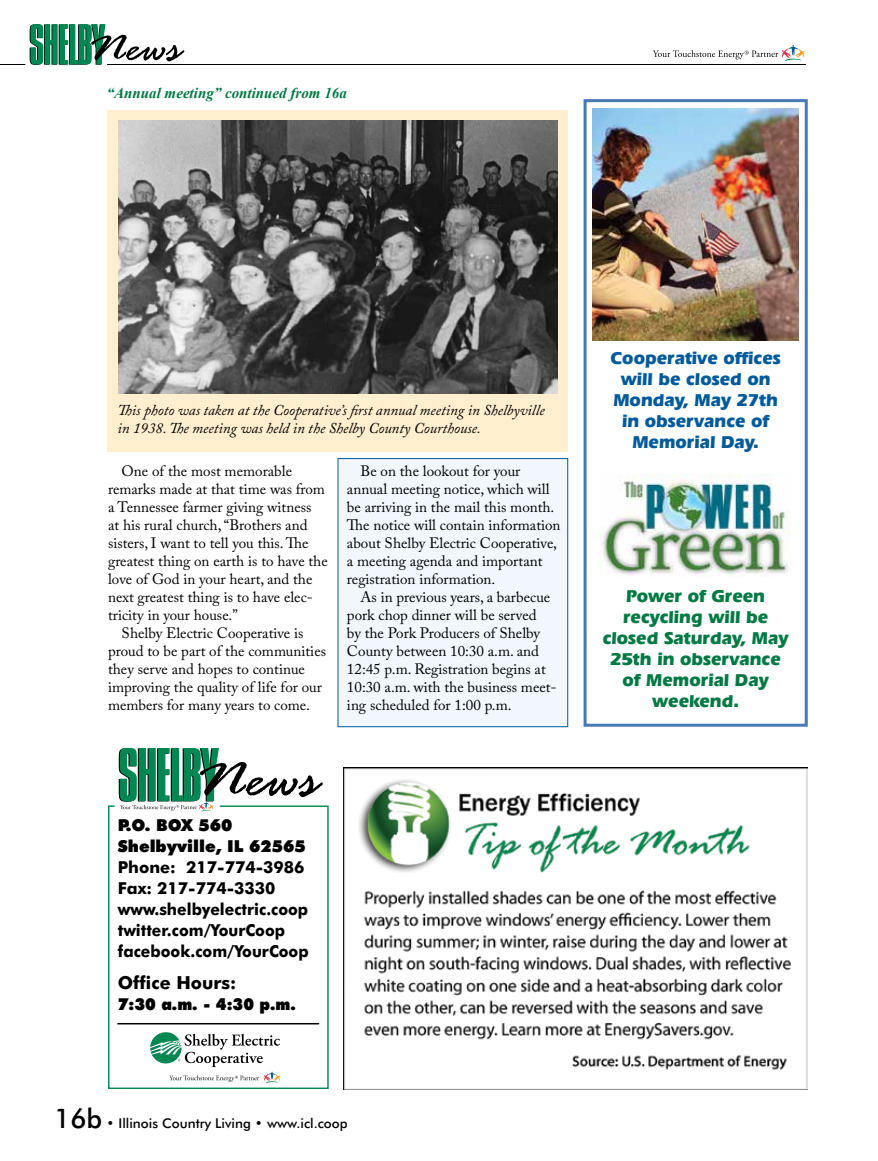
<style>
.page{position:relative;width:878px;height:1161px;background:#fff}
.page>*{position:absolute;margin:0;border:0;box-sizing:border-box;transform-origin:0 0}
.t1{font:700 18px/21px "Eras IT Cby BT";color:#007942;text-align:center}
.t2{font:700 18px/21px "Eras IT Cby BT";color:#005a9c;text-align:center}
.t3{font:700 18px "Futura BT";color:#000}
.t4{font:700 16.5px/21px "Futura BT";color:#000}
.t5{font:900 16.5px/21px "Futura BT";color:#000}
.t6{font:900 16.5px "Futura BT";color:#000;scale:.95 1}
.t7{font:15px/18px "Adobe Caslon Pro";color:#000}
.t8{font:italic 15px/18px "Adobe Caslon Pro";color:#000}
.t9{font:italic 700 15px "Times New Roman";color:#007942}
.t10{font:500 13.5px "Futura BT";color:#000}
.s1{font-size:27px}
</style>
<div class="page">
<hr style="left:107px;top:64px;width:698px;height:1px;background:#000">
<svg style="left:0;top:24px;width:184px;height:41px"></svg>
<svg style="left:653px;top:45px;width:151px;height:16px"></svg>
<div style="left:338px;top:458px;width:230px;height:269px;background:#f1f7fc;border:1px solid #005a9c"></div>
<svg style="left:108px;top:805px;width:221px;height:284px"></svg>
<svg style="left:119px;top:748px;width:204px;height:64px"></svg>
<img style="left:343px;top:767px;width:464px;height:323px">
<div style="left:107px;top:110px;width:461px;height:342px;background:#ffefcf"></div>
<img style="left:118px;top:120px;width:439px;height:273px">
<img style="left:593px;top:109px;width:205px;height:231px">
<div style="left:583px;top:99px;width:224px;height:628px;border:3px solid #477ab3"></div>
<img style="left:600px;top:475px;width:190px;height:101px">
<p class="t9" style="left:107px;top:83px;width:242px">“Annual meeting” continued from 16a</p>
<p class="t8" style="left:118px;top:401px;width:428px">This photo was taken at the Cooperative’s first annual meeting in Shelbyville in 1938. The meeting was held in the Shelby County Courthouse.</p>
<p class="t7" style="left:122px;top:462px;width:172px">One of the most memorable</p>
<p class="t7" style="left:108px;top:480px;width:218px">remarks made at that time was from</p>
<p class="t7" style="left:108px;top:498px;width:205px">a Tennessee farmer giving witness</p>
<p class="t7" style="left:108px;top:516px;width:201px">at his rural church, “Brothers and</p>
<p class="t7" style="left:108px;top:534px;width:202px">sisters, I want to tell you this. The</p>
<p class="t7" style="left:108px;top:552px;width:221px">greatest thing on earth is to have the</p>
<p class="t7" style="left:108px;top:570px;width:206px">love of God in your heart, and the</p>
<p class="t7" style="left:108px;top:588px;width:206px">next greatest thing is to have elec-</p>
<p class="t7" style="left:108px;top:606px;width:131px">tricity in your house.”</p>
<p class="t7" style="left:122px;top:624px;width:183px">Shelby Electric Cooperative is</p>
<p class="t7" style="left:108px;top:642px;width:219px">proud to be part of the communities</p>
<p class="t7" style="left:108px;top:660px;width:198px">they serve and hopes to continue</p>
<p class="t7" style="left:108px;top:678px;width:215px">improving the quality of life for our</p>
<p class="t7" style="left:108px;top:696px;width:203px">members for many years to come.</p>
<p class="t7" style="left:347px;top:462px;width:215px;text-indent:14px">Be on the lookout for your annual meeting notice, which will be arriving in the mail this month.<br>The notice will contain information about Shelby Electric Cooperative, a meeting agenda and important registration information.</p>
<p class="t7" style="left:347px;top:588px;width:211px;text-indent:14px">As in previous years, a barbecue pork chop dinner will be served<br>by the Pork Producers of Shelby<br>County between 10:30 a.m. and<br>12:45 p.m. Registration begins at<br>10:30 a.m. with the business meet&shy;ing scheduled for 1:00 p.m.</p>
<p class="t5" style="left:118px;top:815px;width:189px">P.O. BOX 560<br>Shelbyville, IL 62565</p>
<p class="t4" style="left:118px;top:857px;width:192px">Phone: 217-774-3986<br>Fax: 217-774-3330 www.shelbyelectric.coop twitter.com/YourCoop facebook.com/YourCoop</p>
<p class="t3" style="left:118px;top:971px;width:120px">Office Hours:</p>
<p class="t6" style="left:118px;top:994px;width:189px">7:30 a.m. - 4:30 p.m.</p>
<p class="t10" style="left:54px;top:1115px;width:295px"><span class="s1">16b</span> • Illinois Country Living • www.icl.coop</p>
<p class="t2" style="left:610px;top:347px;width:172px">Cooperative offices will be closed on<br>Monday, May 27th in observance of<br>Memorial Day.</p>
<p class="t1" style="left:602px;top:585px;width:187px">Power of Green recycling will be closed Saturday, May<br>25th in observance of Memorial Day weekend.</p>
</div>
